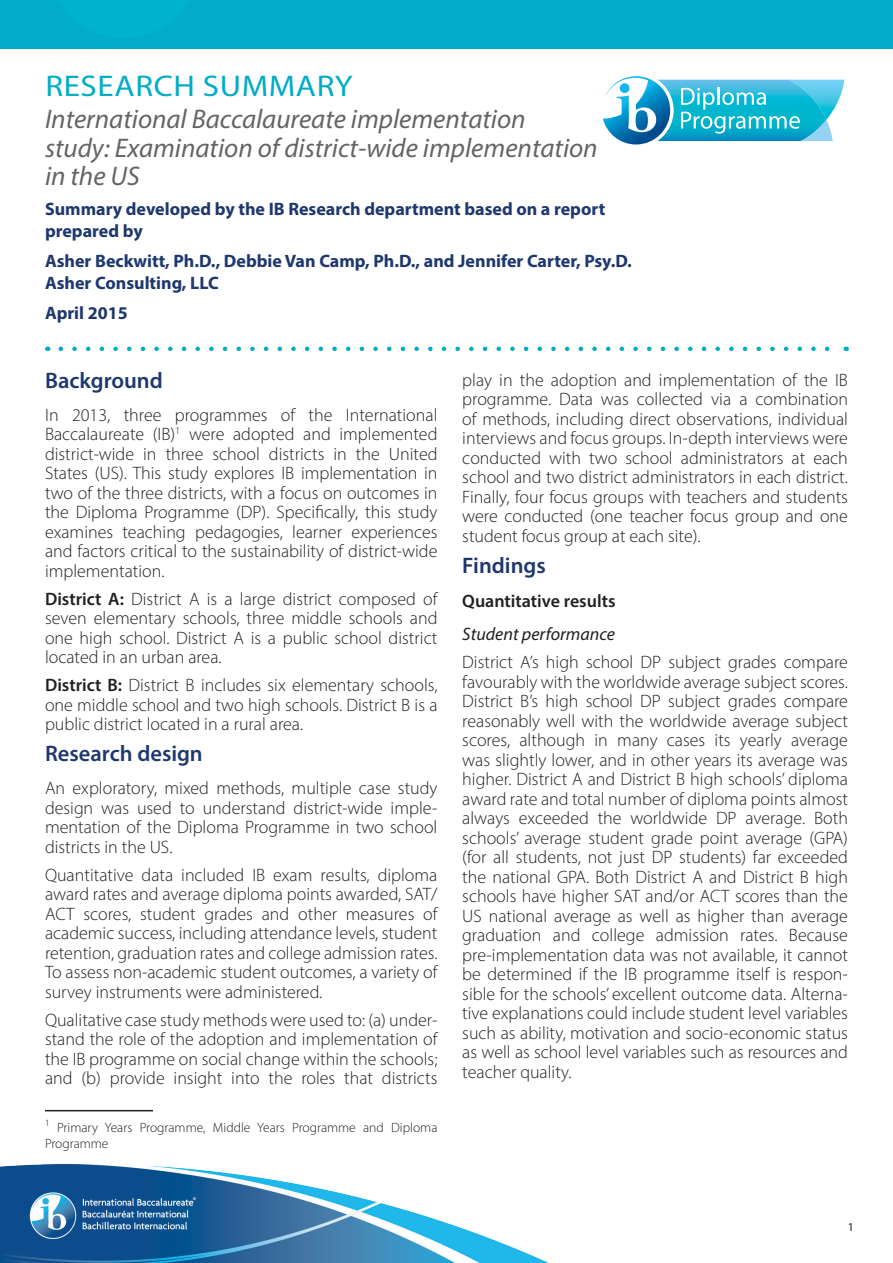
<style>
.page{position:relative;width:893px;height:1263px;background:#fff}
.page>*{position:absolute;margin:0;border:0;box-sizing:border-box;transform-origin:0 0}
.Research_main_headin{font:30px "Myriad Pro";letter-spacing:.02em;color:#00acc8;scale:1.1 1}
.Study_title{font:italic 27px/28.5px "Myriad Pro";color:#636466}
.Heading_1_-_dark_blu{font:600 22.5px "Myriad Pro";color:#1e376d}
.Main_body{font:300 18px/19.5px "Myriad Pro";color:#231f20;text-align:justify}
.Credit{font:700 18px/21.6px "Myriad Pro";color:#1e376d}
.Body_subheading{font:600 18px "Myriad Pro";color:#231f20}
.Sub_sub_heading{font:italic 18px "Myriad Pro";color:#231f20}
.Footnote{font:300 13.5px/16.5px "Myriad Pro";color:#231f20}
.t1{font:12px "Myriad Pro";color:#231f20}
.s1{font-weight:600}
</style>
<div class="page">
<div style="left:0;top:0;width:893px;height:48px;background:#00acc8"></div>
<svg style="left:603px;top:76px;width:242px;height:69px"></svg>
<img style="left:0;top:1163px;width:549px;height:100px">
<hr style="left:45px;top:1110px;width:108px;height:1px;background:#231f20">
<svg style="left:61px;top:347px;width:769px;height:4px"></svg>
<p class="Research_main_headin" style="left:45px;top:67px;width:281px">RESEARCH SUMMARY</p>
<p class="Study_title" style="left:45px;top:105px;width:554px">International Baccalaureate implementation<br>study: Examination of district-wide implementation in the US</p>
<p class="Credit" style="left:45px;top:198px;width:562px">Summary developed by the IB Research department based on a report prepared by</p>
<p class="Credit" style="left:45px;top:250px;width:588px">Asher Beckwitt, Ph.D., Debbie Van Camp, Ph.D., and Jennifer Carter, Psy.D.</p>
<p class="Credit" style="left:45px;top:271px;width:175px">Asher Consulting, LLC</p>
<p class="Credit" style="left:45px;top:301px;width:84px">April 2015</p>
<p class="Heading_1_-_dark_blu" style="left:45px;top:366px;width:119px">Background</p>
<p class="Main_body" style="left:45px;top:405px;width:394px">In 2013, three programmes of the International Baccalaureate (IB)<sup>1</sup> were adopted and implemented district-wide in three school districts in the United States (US). This study explores IB implementation in two of the three districts, with a focus on outcomes in the Diploma Programme (DP). Specifically, this study examines teaching pedagogies, learner experiences and factors critical to the sustainability of district-wide implementation.</p>
<p class="Main_body" style="left:45px;top:589px;width:394px"><span class="s1">District A:</span> District A is a large district composed of seven elementary schools, three middle schools and one high school. District A is a public school district located in an urban area.</p>
<p class="Main_body" style="left:45px;top:675px;width:394px"><span class="s1">District B:</span> District B includes six elementary schools, one middle school and two high schools. District B is a public district located in a rural area.</p>
<p class="Heading_1_-_dark_blu" style="left:45px;top:739px;width:159px">Research design</p>
<p class="Main_body" style="left:45px;top:778px;width:394px">An exploratory, mixed methods, multiple case study design was used to understand district-wide imple&shy;mentation of the Diploma Programme in two school districts in the US.</p>
<p class="Main_body" style="left:45px;top:865px;width:394px">Quantitative data included IB exam results, diploma award rates and average diploma points awarded, SAT/ ACT scores, student grades and other measures of academic success, including attendance levels, student retention, graduation rates and college admission rates.<br>To assess non-academic student outcomes, a variety of survey instruments were administered.</p>
<p class="Main_body" style="left:45px;top:1010px;width:394px">Qualitative case study methods were used to: (a) under&shy;stand the role of the adoption and implementation of the IB programme on social change within the schools; and (b) provide insight into the roles that districts</p>
<p class="Footnote" style="left:45px;top:1119px;width:394px"><sup>1</sup> Primary Years Programme, Middle Years Programme and Diploma<br>Programme</p>
<p class="Main_body" style="left:462px;top:370px;width:387px">play in the adoption and implementation of the IB programme. Data was collected via a combination of methods, including direct observations, individual interviews and focus groups. In-depth interviews were conducted with two school administrators at each school and two district administrators in each district.<br>Finally, four focus groups with teachers and students were conducted (one teacher focus group and one student focus group at each site).</p>
<p class="Heading_1_-_dark_blu" style="left:462px;top:551px;width:85px">Findings</p>
<p class="Body_subheading" style="left:462px;top:590px;width:155px">Quantitative results</p>
<p class="Sub_sub_heading" style="left:462px;top:623px;width:154px">Student performance</p>
<p class="Main_body" style="left:462px;top:652px;width:387px">District A’s high school DP subject grades compare favourably with the worldwide average subject scores.<br>District B’s high school DP subject grades compare reasonably well with the worldwide average subject scores, although in many cases its yearly average was slightly lower, and in other years its average was higher. District A and District B high schools’ diploma award rate and total number of diploma points almost always exceeded the worldwide DP average. Both schools’ average student grade point average (GPA) (for all students, not just DP students) far exceeded the national GPA. Both District A and District B high schools have higher SAT and/or ACT scores than the US national average as well as higher than average graduation and college admission rates. Because pre-implementation data was not available, it cannot be determined if the IB programme itself is respon&shy;sible for the schools’ excellent outcome data. Alterna&shy;tive explanations could include student level variables such as ability, motivation and socio-economic status as well as school level variables such as resources and teacher quality.</p>
<p class="t1" style="left:848px;top:1220px;width:8px">1</p>
</div>
